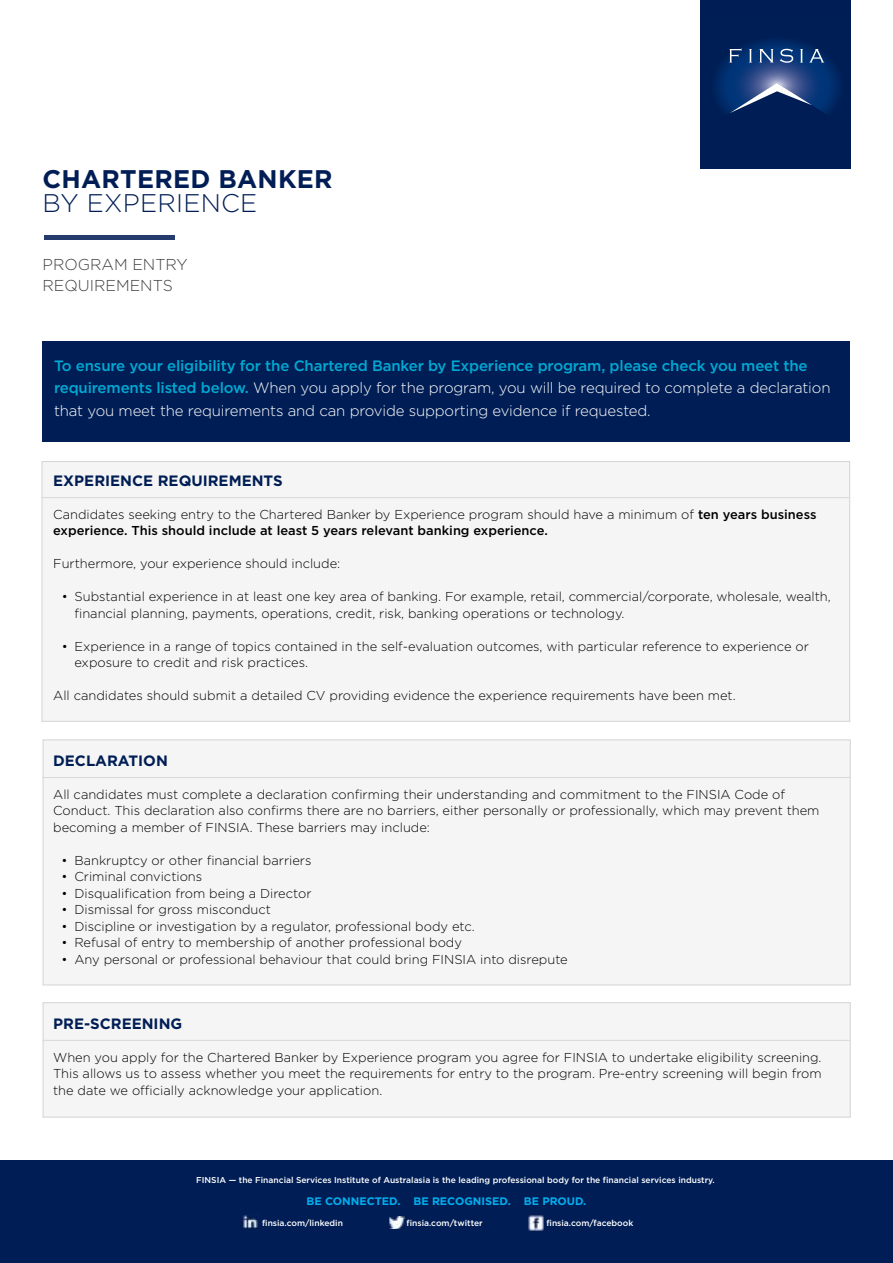
<style>
.page{position:relative;width:893px;height:1263px;background:#fff}
.page>*{position:absolute;margin:0;border:0;box-sizing:border-box;transform-origin:0 0}
.t1{font:700 25.5px "Gotham";letter-spacing:.01em;color:#001e55}
.t2{font:300 25.5px "Gotham";letter-spacing:.01em;color:#001e55}
.t3{font:300 15.75px/21px "Gotham";color:#414042}
.t4{font:300 15px/22.5px "Gotham";letter-spacing:-.01em;color:#fff}
.t5{font:700 15px "Gotham";color:#001e55}
.t6{font:300 12.9px/16.5px "Gotham";color:#000}
.t7{font:500 12.9px/16.5px "Gotham";color:#000}
.t8{font:700 10.95px "Gotham";color:#00aeef}
.t9{font:500 8.55px "Gotham";color:#fff}
.s1{font-weight:500;color:#00a9d3}
.s2{font-weight:300}
</style>
<div class="page">
<div style="left:43px;top:341px;width:807px;height:101px;background:#001e55"></div>
<hr style="left:44px;top:236px;width:130px;height:4px;background:#263b6d">
<div style="left:700px;top:0;width:150px;height:169px;background:#001e55"></div>
<svg style="left:716px;top:40px;width:123px;height:43px"></svg>
<svg style="left:715px;top:83px;width:125px;height:31px"></svg>
<svg style="left:809px;top:49px;width:15px;height:14px"></svg>
<svg style="left:800px;top:49px;width:3px;height:14px"></svg>
<svg style="left:780px;top:49px;width:13px;height:14px"></svg>
<svg style="left:759px;top:49px;width:14px;height:14px"></svg>
<svg style="left:749px;top:49px;width:3px;height:14px"></svg>
<svg style="left:729px;top:48px;width:12px;height:15px"></svg>
<div style="left:42px;top:461px;width:808px;height:260px;background:#f6f5f5;border:1px solid #d4d4d3"></div>
<hr style="left:42px;top:497px;width:808px;height:1px;background:#d8d8d7">
<div style="left:43px;top:740px;width:807px;height:245px;background:#f6f5f5;border:1px solid #d4d4d3"></div>
<div style="left:43px;top:1002px;width:807px;height:115px;background:#f6f5f5;border:1px solid #d4d4d3"></div>
<hr style="left:43px;top:777px;width:807px;height:1px;background:#d8d8d7">
<hr style="left:43px;top:1040px;width:807px;height:1px;background:#d8d8d7">
<div style="left:0;top:1161px;width:893px;height:102px;background:#001e55"></div>
<img style="left:243px;top:1214px;width:15px;height:15px">
<img style="left:389px;top:1217px;width:15px;height:12px">
<img style="left:528px;top:1215px;width:16px;height:16px">
<h1 class="t1" style="left:43px;top:164px;width:292px">CHARTERED BANKER</h1>
<h1 class="t2" style="left:43px;top:189px;width:216px">BY EXPERIENCE</h1>
<p class="t3" style="left:43px;top:253px;width:147px">PROGRAM ENTRY<br>REQUIREMENTS</p>
<p class="t4" style="left:54px;top:354px;width:778px"><span class="s1">To ensure your eligibility for the Chartered Banker by Experience program, please check you meet the requirements listed below.</span> When you apply for the program, you will be required to complete a declaration that you meet the requirements and can provide supporting evidence if requested.</p>
<p class="t5" style="left:53px;top:472px;width:231px">EXPERIENCE REQUIREMENTS</p>
<p class="t7" style="left:53px;top:506px;width:765px"><span class="s2">Candidates seeking entry to the Chartered Banker by Experience program should have a minimum of</span> ten years business experience. This should include at least 5 years relevant banking experience.</p>
<p class="t6" style="left:53px;top:555px;width:289px">Furthermore, your experience should include:</p>
<p class="t6" style="left:75px;top:588px;width:758px;text-indent:-13px">• Substantial experience in at least one key area of banking. For example, retail, commercial/corporate, wholesale, wealth, financial planning, payments, operations, credit, risk, banking operations or technology.</p>
<p class="t6" style="left:75px;top:638px;width:736px;text-indent:-13px">• Experience in a range of topics contained in the self-evaluation outcomes, with particular reference to experience or exposure to credit and risk practices.</p>
<p class="t6" style="left:53px;top:687px;width:684px">All candidates should submit a detailed CV providing evidence the experience requirements have been met.</p>
<p class="t5" style="left:53px;top:752px;width:116px">DECLARATION</p>
<p class="t6" style="left:53px;top:786px;width:768px">All candidates must complete a declaration confirming their understanding and commitment to the FINSIA Code of<br>Conduct. This declaration also confirms there are no barriers, either personally or professionally, which may prevent them becoming a member of FINSIA. These barriers may include:</p>
<p class="t6" style="left:62px;top:852px;width:251px">• Bankruptcy or other financial barriers</p>
<p class="t6" style="left:62px;top:868px;width:142px">• Criminal convictions</p>
<p class="t6" style="left:62px;top:885px;width:251px">• Disqualification from being a Director</p>
<p class="t6" style="left:62px;top:901px;width:211px">• Dismissal for gross misconduct</p>
<p class="t6" style="left:62px;top:918px;width:415px">• Discipline or investigation by a regulator, professional body etc.</p>
<p class="t6" style="left:62px;top:934px;width:402px">• Refusal of entry to membership of another professional body</p>
<p class="t6" style="left:62px;top:951px;width:508px">• Any personal or professional behaviour that could bring FINSIA into disrepute</p>
<p class="t5" style="left:53px;top:1015px;width:131px">PRE-SCREENING</p>
<p class="t6" style="left:53px;top:1049px;width:770px;text-align:justify">When you apply for the Chartered Banker by Experience program you agree for FINSIA to undertake eligibility screening.<br>This allows us to assess whether you meet the requirements for entry to the program. Pre-entry screening will begin from the date we officially acknowledge your application.</p>
<p class="t9" style="left:196px;top:1175px;width:520px">FINSIA — the Financial Services Institute of Australasia is the leading professional body for the financial services industry.</p>
<p class="t8" style="left:307px;top:1195px;width:281px">BE CONNECTED. BE RECOGNISED. BE PROUD.</p>
<p class="t9" style="left:262px;top:1218px;width:82px">finsia.com/linkedin</p>
<p class="t9" style="left:407px;top:1218px;width:78px">finsia.com/twitter</p>
<p class="t9" style="left:546px;top:1218px;width:88px">finsia.com/facebook</p>
</div>
